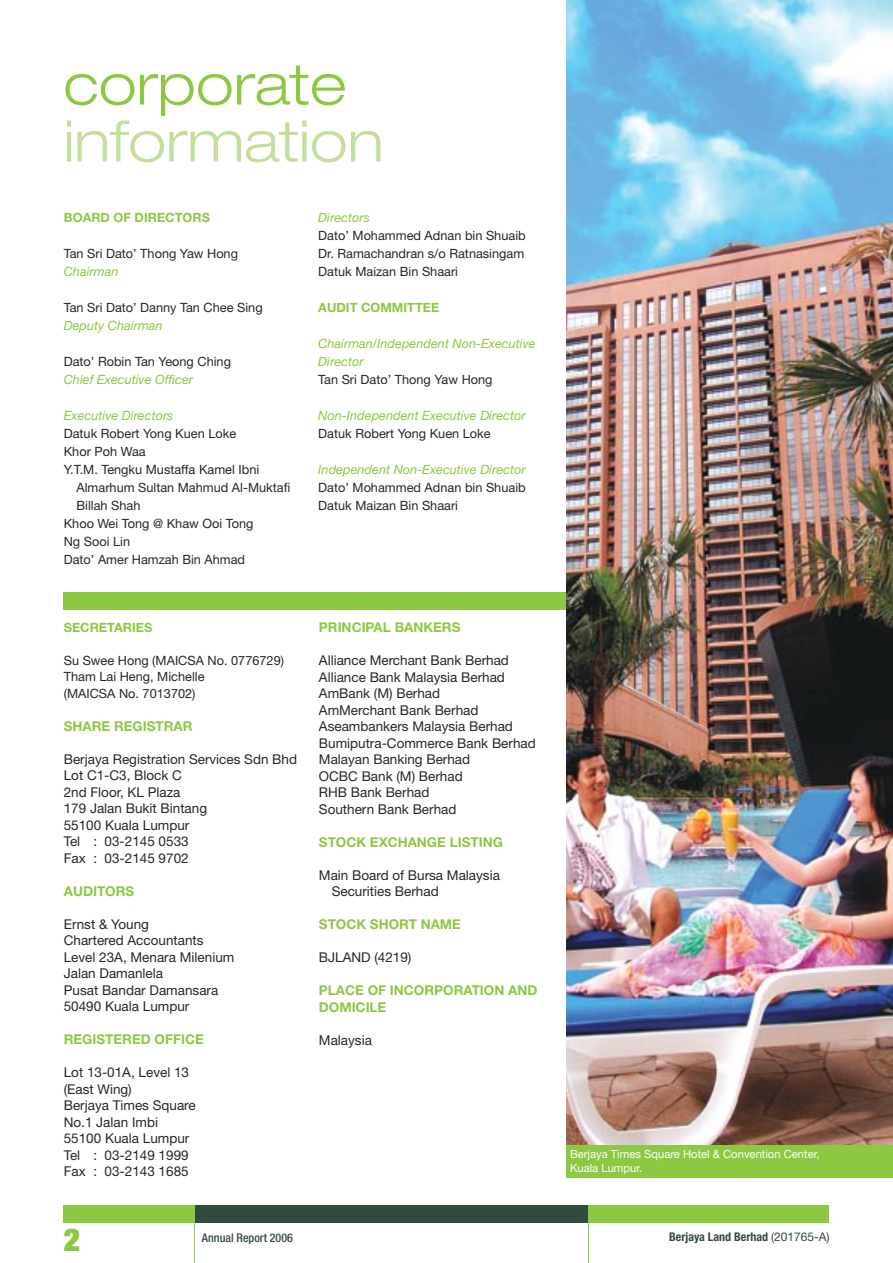
<style>
.page{position:relative;width:893px;height:1263px;background:#fff}
.page>*{position:absolute;margin:0;border:0;box-sizing:border-box;transform-origin:0 0}
.t1{font:300 expanded 57px "Helvetica Neue LT Std";color:#c2df9c}
.t2{font:300 expanded 57px "Helvetica Neue LT Std";color:#8dc842}
.t3{font:13.5px/16.5px "Helvetica Neue LT Std";color:#272727}
.t4{font:700 13.5px/16.5px "Helvetica Neue LT Std";color:#8dc842}
.t5{font:12.75px/18px "Helvetica Neue LT Std";color:#272727}
.t6{font:italic 12.75px/18px "Helvetica Neue LT Std";color:#8dc842}
.t7{font:700 12.75px "Helvetica Neue LT Std";color:#8dc842}
.t8{font:700 condensed 12px "Helvetica Neue LT Std";color:#334b3f}
.t9{font:500 condensed 12px "Helvetica Neue LT Std";color:#334b3f}
.t10{font:11.25px/13.5px "Helvetica Neue LT Std";color:#fff}
.s1{font-weight:400;font-stretch:normal}
</style>
<div class="page">
<div style="left:64px;top:1205px;width:765px;height:18px;background:#334b3f"></div>
<hr style="left:194px;top:1222px;width:1px;height:41px;background:#8dc842">
<div style="left:588px;top:1205px;width:241px;height:18px;background:#8dc842"></div>
<div style="left:64px;top:1205px;width:131px;height:18px;background:#8dc842"></div>
<hr style="left:588px;top:1222px;width:1px;height:41px;background:#8dc842">
<div style="left:64px;top:593px;width:503px;height:17px;background:#8dc842"></div>
<img style="left:567px;top:0;width:326px;height:1145px">
<div style="left:567px;top:1145px;width:326px;height:33px;background:#8dc842"></div>
<h1 class="t2" style="left:64px;top:50px;width:285px">corporate</h1>
<h1 class="t1" style="left:64px;top:107px;width:321px">information</h1>
<p class="t7" style="left:64px;top:209px;width:148px">BOARD OF DIRECTORS</p>
<p class="t5" style="left:64px;top:244px;width:176px">Tan Sri Dato’ Thong Yaw Hong</p>
<p class="t6" style="left:64px;top:262px;width:56px">Chairman</p>
<p class="t5" style="left:64px;top:298px;width:200px">Tan Sri Dato’ Danny Tan Chee Sing</p>
<p class="t6" style="left:64px;top:316px;width:100px">Deputy Chairman</p>
<p class="t5" style="left:64px;top:352px;width:169px">Dato’ Robin Tan Yeong Ching</p>
<p class="t6" style="left:64px;top:370px;width:131px">Chief Executive Officer</p>
<p class="t6" style="left:64px;top:406px;width:111px">Executive Directors</p>
<p class="t5" style="left:64px;top:424px;width:174px">Datuk Robert Yong Kuen Loke</p>
<p class="t5" style="left:64px;top:442px;width:83px">Khor Poh Waa</p>
<p class="t5" style="left:64px;top:460px;width:197px">Y.T.M. Tengku Mustaffa Kamel Ibni</p>
<p class="t5" style="left:77px;top:478px;width:215px">Almarhum Sultan Mahmud Al-Muktafi</p>
<p class="t5" style="left:77px;top:496px;width:65px">Billah Shah</p>
<p class="t5" style="left:64px;top:514px;width:191px">Khoo Wei Tong @ Khaw Ooi Tong</p>
<p class="t5" style="left:64px;top:532px;width:68px">Ng Sooi Lin</p>
<p class="t5" style="left:64px;top:550px;width:183px">Dato’ Amer Hamzah Bin Ahmad</p>
<p class="t6" style="left:318px;top:208px;width:53px">Directors</p>
<p class="t5" style="left:318px;top:226px;width:209px;text-align:justify">Dato’ Mohammed Adnan bin Shuaib Dr. Ramachandran s/o Ratnasingam Datuk Maizan Bin Shaari</p>
<p class="t7" style="left:318px;top:299px;width:123px">AUDIT COMMITTEE</p>
<p class="t6" style="left:318px;top:334px;width:219px">Chairman/Independent Non-Executive<br>Director</p>
<p class="t5" style="left:318px;top:370px;width:176px">Tan Sri Dato’ Thong Yaw Hong</p>
<p class="t6" style="left:318px;top:406px;width:209px">Non-Independent Executive Director</p>
<p class="t5" style="left:318px;top:424px;width:174px">Datuk Robert Yong Kuen Loke</p>
<p class="t6" style="left:318px;top:460px;width:209px">Independent Non-Executive Director</p>
<p class="t5" style="left:318px;top:478px;width:209px">Dato’ Mohammed Adnan bin Shuaib<br>Datuk Maizan Bin Shaari</p>
<p class="t7" style="left:64px;top:619px;width:90px">SECRETARIES</p>
<p class="t5" style="left:64px;top:652px;width:222px;line-height:16.5px">Su Swee Hong (MAICSA No. 0776729)<br>Tham Lai Heng, Michelle<br>(MAICSA No. 7013702)</p>
<p class="t4" style="left:64px;top:717px;width:130px">SHARE REGISTRAR</p>
<p class="t3" style="left:64px;top:750px;width:235px">Berjaya Registration Services Sdn Bhd<br>Lot C1-C3, Block C<br>2nd Floor, KL Plaza<br>179 Jalan Bukit Bintang<br>55100 Kuala Lumpur<br>Tel : 03-2145 0533<br>Fax : 03-2145 9702</p>
<p class="t4" style="left:64px;top:882px;width:72px">AUDITORS</p>
<p class="t3" style="left:64px;top:915px;width:172px">Ernst &amp; Young<br>Chartered Accountants<br>Level 23A, Menara Milenium<br>Jalan Damanlela<br>Pusat Bandar Damansara<br>50490 Kuala Lumpur</p>
<p class="t4" style="left:64px;top:1031px;width:141px">REGISTERED OFFICE</p>
<p class="t3" style="left:64px;top:1064px;width:134px">Lot 13-01A, Level 13 (East Wing)<br>Berjaya Times Square<br>No.1 Jalan Imbi<br>55100 Kuala Lumpur<br>Tel : 03-2149 1999<br>Fax : 03-2143 1685</p>
<p class="t4" style="left:319px;top:619px;width:143px">PRINCIPAL BANKERS</p>
<p class="t3" style="left:319px;top:652px;width:218px">Alliance Merchant Bank Berhad<br>Alliance Bank Malaysia Berhad<br>AmBank (M) Berhad<br>AmMerchant Bank Berhad<br>Aseambankers Malaysia Berhad<br>Bumiputra-Commerce Bank Berhad<br>Malayan Banking Berhad<br>OCBC Bank (M) Berhad<br>RHB Bank Berhad<br>Southern Bank Berhad</p>
<p class="t4" style="left:319px;top:833px;width:186px">STOCK EXCHANGE LISTING</p>
<p class="t3" style="left:332px;top:866px;width:170px;text-indent:-13px">Main Board of Bursa Malaysia<br>Securities Berhad</p>
<p class="t4" style="left:319px;top:916px;width:144px">STOCK SHORT NAME</p>
<p class="t3" style="left:319px;top:949px;width:94px">BJLAND (4219)</p>
<p class="t4" style="left:319px;top:982px;width:220px">PLACE OF INCORPORATION AND<br>DOMICILE</p>
<p class="t3" style="left:319px;top:1031px;width:55px">Malaysia</p>
<p class="t9" style="left:202px;top:1230px;width:93px">Annual Report 2006</p>
<p class="t10" style="left:570px;top:1147px;width:251px">Berjaya Times Square Hotel &amp; Convention Center,<br>Kuala Lumpur.</p>
<p class="t8" style="left:669px;top:1230px;width:162px">Berjaya Land Berhad <span class="s1">(201765-A)</span></p>
</div>
